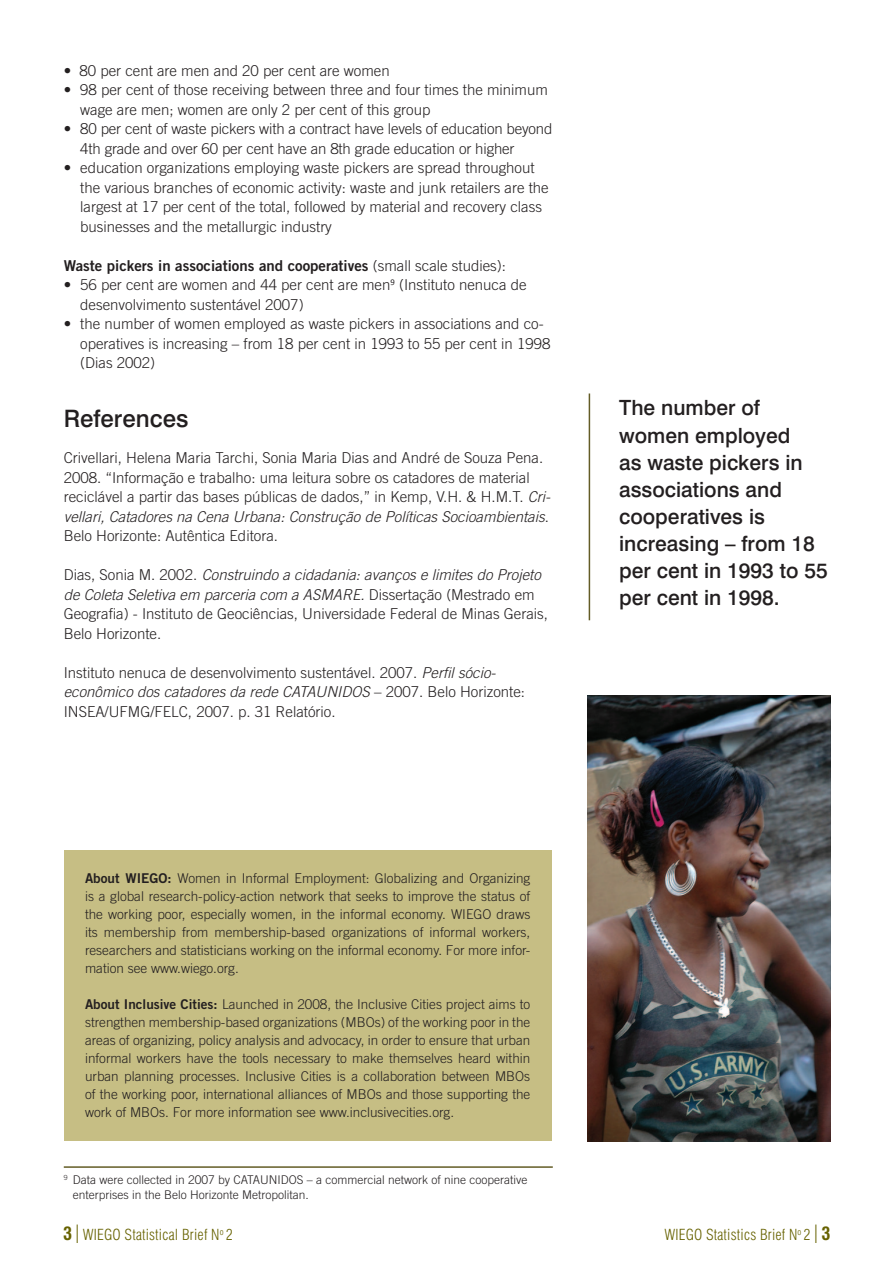
<style>
.page{position:relative;width:893px;height:1263px;background:#fff}
.page>*{position:absolute;margin:0;border:0;box-sizing:border-box;transform-origin:0 0}
.t1{font:500 24px "Swiss 721 BT";color:#231f20}
.t2{font:500 21px/27px "Swiss 721 BT";color:#231f20}
.t3{font:300 15px/19.5px "Trade Gothic";color:#231f20}
.t4{font:15px "Trade Gothic Bold Two";color:#231f20}
.t5{font:300 condensed 15px "Swiss 721 BT";letter-spacing:.01em;color:#676200}
.t6{font:300 13.5px/18px "Trade Gothic";color:#231f20;text-align:justify}
.t7{font:300 12px/15px "Trade Gothic";color:#231f20}
.s1{font-family:"Trade Gothic";font-weight:300}
.s2{font-style:italic}
.s3{font-family:"Trade Gothic Bold Two";font-weight:400}
.s4{font-weight:700;font-size:18px}
.s5{font-size:24.75px}
</style>
<div class="page">
<hr style="left:64px;top:1166px;width:489px;height:2px;background:#635c26">
<hr style="left:589px;top:393px;width:1px;height:227px;background:#635c26">
<img style="left:588px;top:696px;width:243px;height:445px">
<div style="left:64px;top:850px;width:488px;height:291px;background:#c6be84"></div>
<p class="t3" style="left:64px;top:60px;width:327px">• 80 per cent are men and 20 per cent are women</p>
<p class="t3" style="left:80px;top:80px;width:469px;text-indent:-17px">• 98 per cent of those receiving between three and four times the minimum wage are men; women are only 2 per cent of this group</p>
<p class="t3" style="left:80px;top:119px;width:474px;text-indent:-17px">• 80 per cent of waste pickers with a contract have levels of education beyond<br>4th grade and over 60 per cent have an 8th grade education or higher</p>
<p class="t3" style="left:80px;top:158px;width:470px;text-indent:-17px">• education organizations employing waste pickers are spread throughout the various branches of economic activity: waste and junk retailers are the largest at 17 per cent of the total, followed by material and recovery class businesses and the metallurgic industry</p>
<p class="t4" style="left:64px;top:256px;width:444px">Waste pickers in associations and cooperatives <span class="s1">(small scale studies):</span></p>
<p class="t3" style="left:80px;top:275px;width:448px;text-indent:-17px">• 56 per cent are women and 44 per cent are men<sup>9</sup> (Instituto nenuca de desenvolvimento sustentável 2007)</p>
<p class="t3" style="left:80px;top:314px;width:472px;text-indent:-16px">• the number of women employed as waste pickers in associations and co&shy;operatives is increasing – from 18 per cent in 1993 to 55 per cent in 1998 (Dias 2002)</p>
<h1 class="t1" style="left:64px;top:403px;width:126px">References</h1>
<p class="t3" style="left:64px;top:448px;width:488px">Crivellari, Helena Maria Tarchi, Sonia Maria Dias and André de Souza Pena.<br>2008. “Informação e trabalho: uma leitura sobre os catadores de material reciclável a partir das bases públicas de dados,” in Kemp, V.H. &amp; H.M.T. <span class="s2">Cri&shy;vellari, Catadores na Cena Urbana: Construção de Políticas Socioambientais</span>.<br>Belo Horizonte: Autêntica Editora.</p>
<p class="t3" style="left:64px;top:565px;width:486px">Dias, Sonia M. 2002. <span class="s2">Construindo a cidadania: avanços e limites do Projeto de Coleta Seletiva em parceria com a ASMARE.</span> Dissertação (Mestrado em Geografia) - Instituto de Geociências, Universidade Federal de Minas Gerais, Belo Horizonte.</p>
<p class="t3" style="left:64px;top:662px;width:463px">Instituto nenuca de desenvolvimento sustentável. 2007. <span class="s2">Perfil sócio&shy;econômico dos catadores da rede CATAUNIDOS</span> – 2007. Belo Horizonte:<br>INSEA/UFMG/FELC, 2007. p. 31 Relatório.</p>
<p class="t6" style="left:85px;top:869px;width:447px"><span class="s3">About wiego:</span> Women in Informal Employment: Globalizing and Organizing is a global research-policy-action network that seeks to improve the status of the working poor, especially women, in the informal economy. WIEGO draws its membership from membership-based organizations of informal workers, researchers and statisticians working on the informal economy. For more infor&shy;mation see www.wiego.org.</p>
<p class="t6" style="left:85px;top:995px;width:447px"><span class="s3">About I nclusive Cities:</span> Launched in 2008, the Inclusive Cities project aims to strengthen membership-based organizations (MBOs) of the working poor in the areas of organizing, policy analysis and advocacy, in order to ensure that urban informal workers have the tools necessary to make themselves heard within urban planning processes. Inclusive Cities is a collaboration between MBOs of the working poor, international alliances of MBOs and those supporting the work of MBOs. For more information see www.inclusivecities.org.</p>
<p class="t7" style="left:73px;top:1172px;width:456px;text-indent:-9px"><sup>9</sup> Data were collected in 2007 by CATAUNIDOS – a commercial network of nine cooperative enterprises in the Belo Horizonte Metropolitan.</p>
<p class="t5" style="left:63px;top:1226px;width:171px"><span class="s4">3</span> <span class="s5">I</span> WIEGO Statistical Brief N<sup>o</sup> 2</p>
<h2 class="t2" style="left:619px;top:394px;width:210px">The number of women employed<br>as waste pickers in associations and cooperatives is increasing – from 18 per cent in 1993 to 55 per cent in 1998.</h2>
<p class="t5" style="left:664px;top:1226px;width:167px">WIEGO Statistics Brief N<sup>o</sup> 2 <span class="s5">I</span> <span class="s4">3</span></p>
</div>
